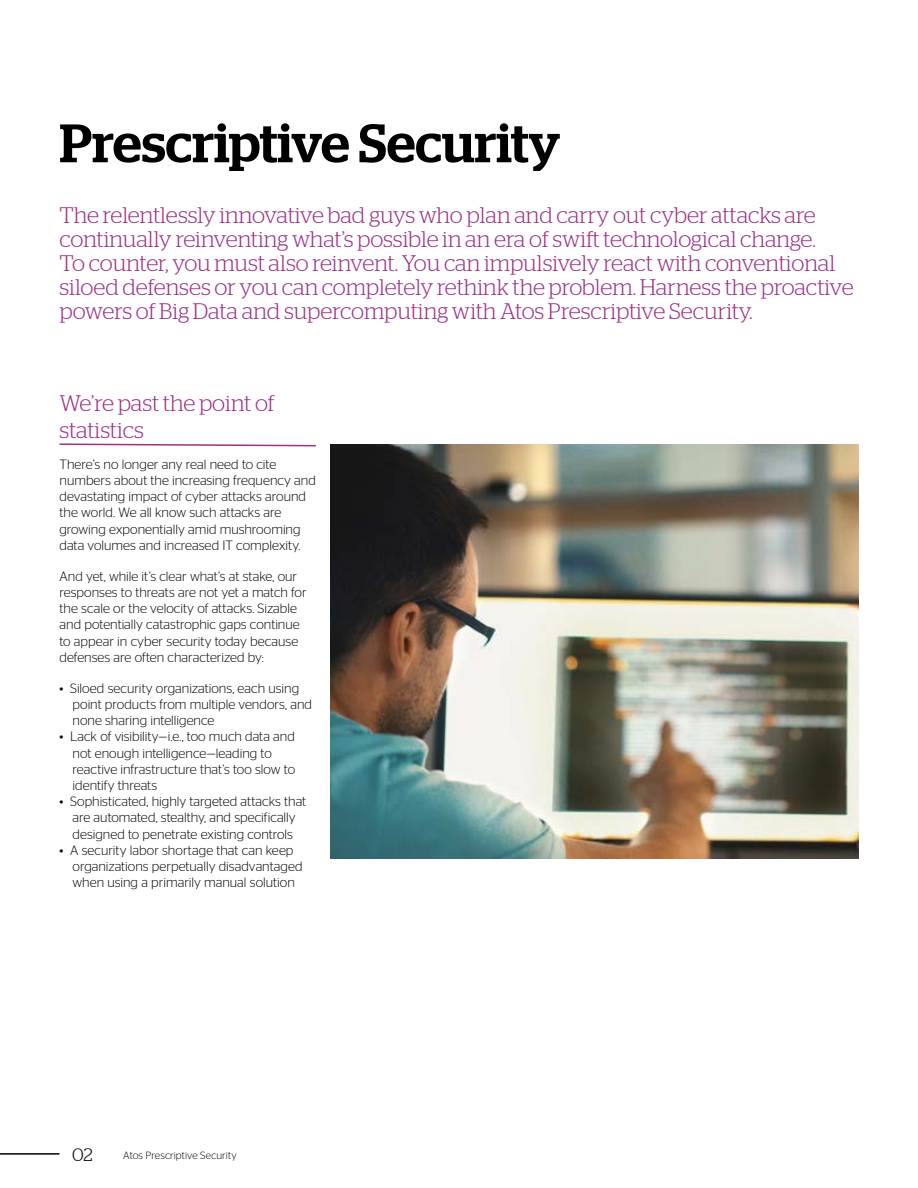
<style>
.page{position:relative;width:918px;height:1188px;background:#fff}
.page>*{position:absolute;margin:0;border:0;box-sizing:border-box;transform-origin:0 0}
.t1{font:500 54px "Stag";color:#000}
.t2{font:300 22.5px/24px "Stag";letter-spacing:-.005em;color:#9b3187}
.t3{font:300 18px "Stag";color:#000}
.t4{font:300 13.5px/16.2px "Stag Sans";color:#000}
.t5{font:300 10.5px "Stag Sans";letter-spacing:.005em;color:#000}
</style>
<div class="page">
<svg style="left:59px;top:443px;width:257px;height:4px"></svg>
<img style="left:331px;top:445px;width:527px;height:414px">
<hr style="left:0;top:1153px;width:60px;height:2px;background:#000">
<h1 class="t1" style="left:60px;top:111px;width:502px">Prescriptive Security</h1>
<p class="t2" style="left:60px;top:203px;width:796px">The relentlessly innovative bad guys who plan and carry out cyber attacks are continually reinventing what’s possible in an era of swift technological change.<br>To counter, you must also reinvent. You can impulsively react with conventional siloed defenses or you can completely rethink the problem. Harness the proactive powers of Big Data and supercomputing with Atos Prescriptive Security.</p>
<h2 class="t2" style="left:60px;top:389px;width:217px;line-height:27px">We’re past the point of statistics</h2>
<p class="t4" style="left:60px;top:456px;width:258px">There’s no longer any real need to cite numbers about the increasing frequency and devastating impact of cyber attacks around the world. We all know such attacks are growing exponentially amid mushrooming data volumes and increased IT complexity.</p>
<p class="t4" style="left:60px;top:568px;width:249px">And yet, while it’s clear what’s at stake, our responses to threats are not yet a match for the scale or the velocity of attacks. Sizable and potentially catastrophic gaps continue to appear in cyber security today because defenses are often characterized by:</p>
<p class="t4" style="left:73px;top:680px;width:241px;text-indent:-13px">• Siloed security organizations, each using point products from multiple vendors, and none sharing intelligence</p>
<p class="t4" style="left:73px;top:728px;width:224px;text-indent:-13px">• Lack of visibility—i.e., too much data and not enough intelligence—leading to reactive infrastructure that’s too slow to identify threats</p>
<p class="t4" style="left:60px;top:793px;width:248px;text-align:center">• Sophisticated, highly targeted attacks that are automated, stealthy, and specifically designed to penetrate existing controls</p>
<p class="t4" style="left:73px;top:842px;width:232px;text-indent:-13px">• A security labor shortage that can keep organizations perpetually disadvantaged when using a primarily manual solution</p>
<h3 class="t3" style="left:72px;top:1145px;width:22px">02</h3>
<p class="t5" style="left:123px;top:1149px;width:115px">Atos Prescriptive Security</p>
</div>
